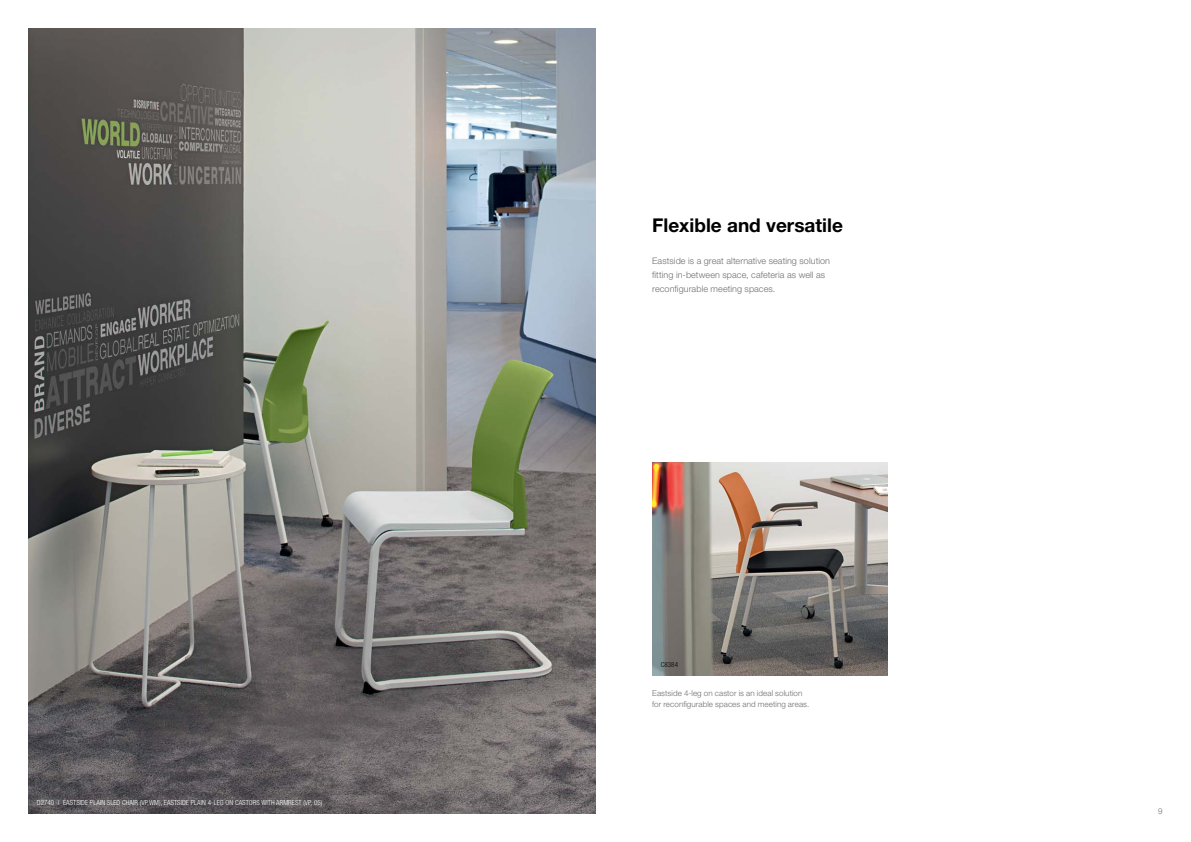
<style>
.page{position:relative;width:1191px;height:842px;background:#fff}
.page>*{position:absolute;margin:0;border:0;box-sizing:border-box;transform-origin:0 0}
.t1{font:700 19px "Helvetica Neue LT Pro";color:#000}
.t2{font:300 9px/14px "Helvetica Neue LT Pro";letter-spacing:.01em;color:#6d6e71}
.t3{font:300 8px/11px "Helvetica Neue LT Pro";letter-spacing:.01em;color:#6d6e71}
.t4{font:300 condensed 7px "Helvetica Neue LT Pro";letter-spacing:.01em;color:#fff}
.t5{font:300 condensed 7px "Helvetica Neue LT Pro";letter-spacing:.01em;color:#000}
</style>
<div class="page">
<img style="left:28px;top:28px;width:567px;height:786px">
<img style="left:652px;top:463px;width:235px;height:212px">
<p class="t4" style="left:37px;top:799px;width:287px">D2740 | EASTSIDE PLAIN SLED CHAIR (VP,WM), EASTSIDE PLAIN 4-LEG ON CASTORS WITH ARMREST (VP, 05)</p>
<h1 class="t1" style="left:652px;top:213px;width:192px">Flexible and versatile</h1>
<p class="t2" style="left:652px;top:253px;width:179px">Eastside is a great alternative seating solution fitting in-between space, cafeteria as well as reconfigurable meeting spaces.</p>
<p class="t5" style="left:660px;top:660px;width:19px">C8384</p>
<p class="t3" style="left:652px;top:688px;width:159px">Eastside 4-leg on castor is an ideal solution for reconfigurable spaces and meeting areas.</p>
<p class="t3" style="left:1158px;top:805px;width:6px">9</p>
</div>
